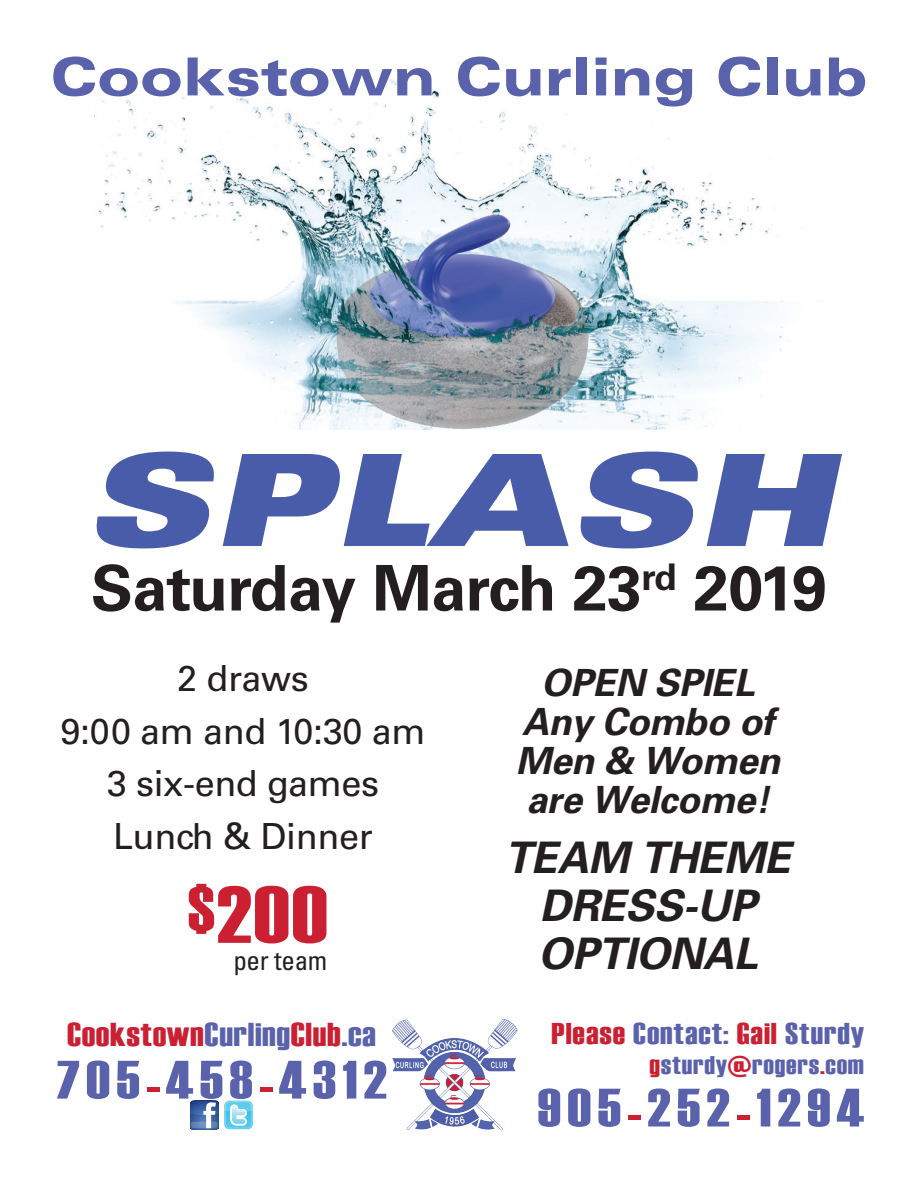
<style>
.page{position:relative;width:918px;height:1188px;background:#fff}
.page>*{position:absolute;margin:0;border:0;box-sizing:border-box;transform-origin:0 0}
.t1{font:italic 900 expanded 127.5px "Univers";letter-spacing:.01em;color:#485ca9}
.t2{font:81px "Haettenschweiler";color:#ca2032;scale:1.15 1}
.t3{font:700 63px "Univers LT Std";letter-spacing:-.01em;color:#231f20}
.t4{font:54px "Haettenschweiler";letter-spacing:.1em;color:#5b62ac;scale:1.15 1}
.t5{font:900 expanded 52.5px "Univers";color:#5b62ac}
.t6{font:italic 700 43.5px/48px "Univers";letter-spacing:-.01em;color:#231f20;text-align:center}
.t7{font:italic 700 37.5px/39px "Univers";letter-spacing:-.01em;color:#231f20;text-align:center}
.t8{font:36px/52.5px "Univers LT Std";letter-spacing:-.01em;color:#231f20;text-align:center}
.t9{font:33px "Haettenschweiler";letter-spacing:.02em;color:#ca2032;scale:1.15 1}
.t10{font:30px "Haettenschweiler";letter-spacing:.03em;color:#5b62ac;scale:1.15 1}
.t11{font:condensed 27px "Univers LT Std";letter-spacing:-.01em;color:#231f20}
.t12{font:25.5px "Haettenschweiler";letter-spacing:.03em;color:#5b62ac;scale:1.15 1}
.s1{font-size:63px}
.s2{color:#5b62ac}
.s3{color:#ca2032}
</style>
<div class="page">
<img style="left:98px;top:80px;width:704px;height:350px">
<img style="left:392px;top:1019px;width:126px;height:112px">
<svg style="left:190px;top:1101px;width:63px;height:28px"></svg>
<h3 class="t5" style="left:51px;top:46px;width:818px">Cookstown Curling Club</h3>
<h1 class="t1" style="left:84px;top:425px;width:751px">SPLASH</h1>
<h3 class="t3" style="left:91px;top:551px;width:738px">Saturday March 23<sup>rd</sup> 2019</h3>
<p class="t8" style="left:61px;top:653px;width:366px">2 draws<br>9:00 am and 10:30 am<br>3 six‐end games<br>Lunch &amp; Dinner</p>
<h2 class="t2" style="left:188px;top:868px;width:123px"><span class="s1">$</span>200</h2>
<p class="t11" style="left:233px;top:943px;width:96px">per team</p>
<p class="t9" style="left:67px;top:1016px;width:270px">Cookstown<span class="s2">Curling</span>Club<span class="s2">.ca</span></p>
<h3 class="t4" style="left:56px;top:1049px;width:289px">705<span class="s3">-</span>458<span class="s3">-</span>4312</h3>
<p class="t7" style="left:516px;top:662px;width:266px">OPEN SPIEL<br>Any Combo of<br>Men &amp; Women are Welcome!</p>
<p class="t6" style="left:505px;top:832px;width:288px">TEAM THEME<br>DRESS-UP<br>OPTIONAL</p>
<p class="t10" style="left:552px;top:1016px;width:273px"><span class="s3">Please</span> Contact: <span class="s3">Gail</span> Sturdy</p>
<p class="t12" style="left:649px;top:1051px;width:188px"><span class="s3">g</span>sturdy<span class="s3">@</span>rogers<span class="s3">.</span>com</p>
<h3 class="t4" style="left:537px;top:1077px;width:286px">905<span class="s3">-</span>252<span class="s3">-</span>1294</h3>
</div>
